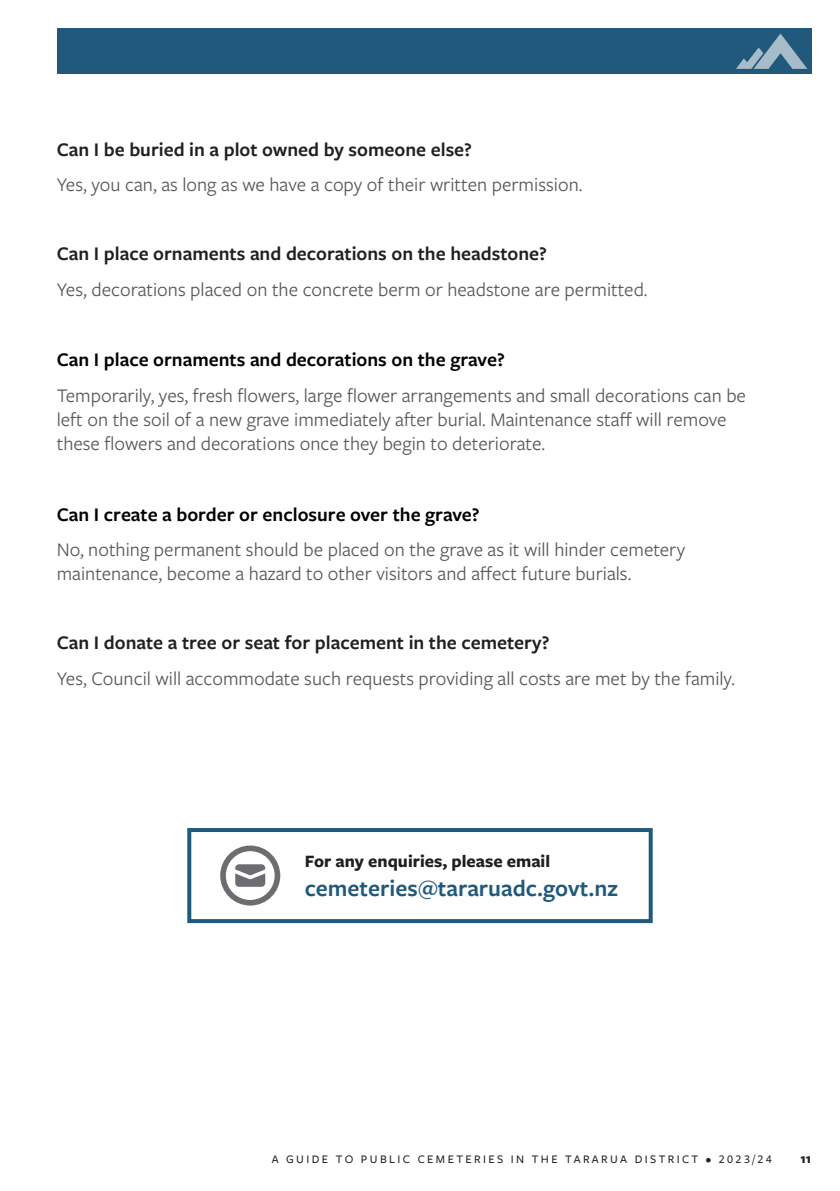
<style>
.page{position:relative;width:840px;height:1191px;background:#fff}
.page>*{position:absolute;margin:0;border:0;box-sizing:border-box;transform-origin:0 0}
.Body_text{font:600 24px "Freight Sans Pro";color:#21597c}
.Body_text-2{font:20px/24px "Freight Sans Pro";color:#57585a}
.Heading2{font:600 20px "Freight Sans Pro";color:#231f20}
.Body_text-3{font:600 20px "Freight Sans Pro";color:#000}
.Body_text-4{font:700 18px "Freight Sans Pro";color:#231f20}
.t1{font:700 14px "Freight Sans Pro";color:#231f20}
.t2{font:500 12px "Freight Sans Pro";letter-spacing:.2em;color:#231f20}
</style>
<div class="page">
<div style="left:57px;top:28px;width:754px;height:46px;background:#21597c"></div>
<img style="left:736px;top:33px;width:72px;height:36px">
<div style="left:187px;top:828px;width:465px;height:95px;border:4px solid #21597c"></div>
<svg style="left:220px;top:845px;width:60px;height:60px"></svg>
<p class="Heading2" style="left:57px;top:136px;width:416px">Can I be buried in a plot owned by someone else?</p>
<p class="Body_text-2" style="left:57px;top:172px;width:527px">Yes, you can, as long as we have a copy of their written permission.</p>
<p class="Heading2" style="left:57px;top:240px;width:491px">Can I place ornaments and decorations on the headstone?</p>
<p class="Body_text-2" style="left:57px;top:276px;width:592px">Yes, decorations placed on the concrete berm or headstone are permitted.</p>
<p class="Body_text-3" style="left:57px;top:346px;width:449px">Can I place ornaments and decorations on the grave?</p>
<p class="Body_text-2" style="left:57px;top:382px;width:690px">Temporarily, yes, fresh flowers, large flower arrangements and small decorations can be left on the soil of a new grave immediately after burial. Maintenance staff will remove these flowers and decorations once they begin to deteriorate.</p>
<p class="Body_text-3" style="left:57px;top:500px;width:424px">Can I create a border or enclosure over the grave?</p>
<p class="Body_text-2" style="left:57px;top:536px;width:629px">No, nothing permanent should be placed on the grave as it will hinder cemetery maintenance, become a hazard to other visitors and affect future burials.</p>
<p class="Heading2" style="left:57px;top:629px;width:494px">Can I donate a tree or seat for placement in the cemetery?</p>
<p class="Body_text-2" style="left:57px;top:665px;width:679px">Yes, Council will accommodate such requests providing all costs are met by the family.</p>
<p class="Body_text-4" style="left:304px;top:848px;width:247px">For any enquiries, please email</p>
<p class="Body_text" style="left:304px;top:871px;width:314px">cemeteries@tararuadc.govt.nz</p>
<p class="t2" style="left:271px;top:1150px;width:501px">A GUIDE TO PUBLIC CEMETERIES IN THE TARARUA DISTRICT • 2023/24</p>
<p class="t1" style="left:800px;top:1148px;width:12px">11</p>
</div>
